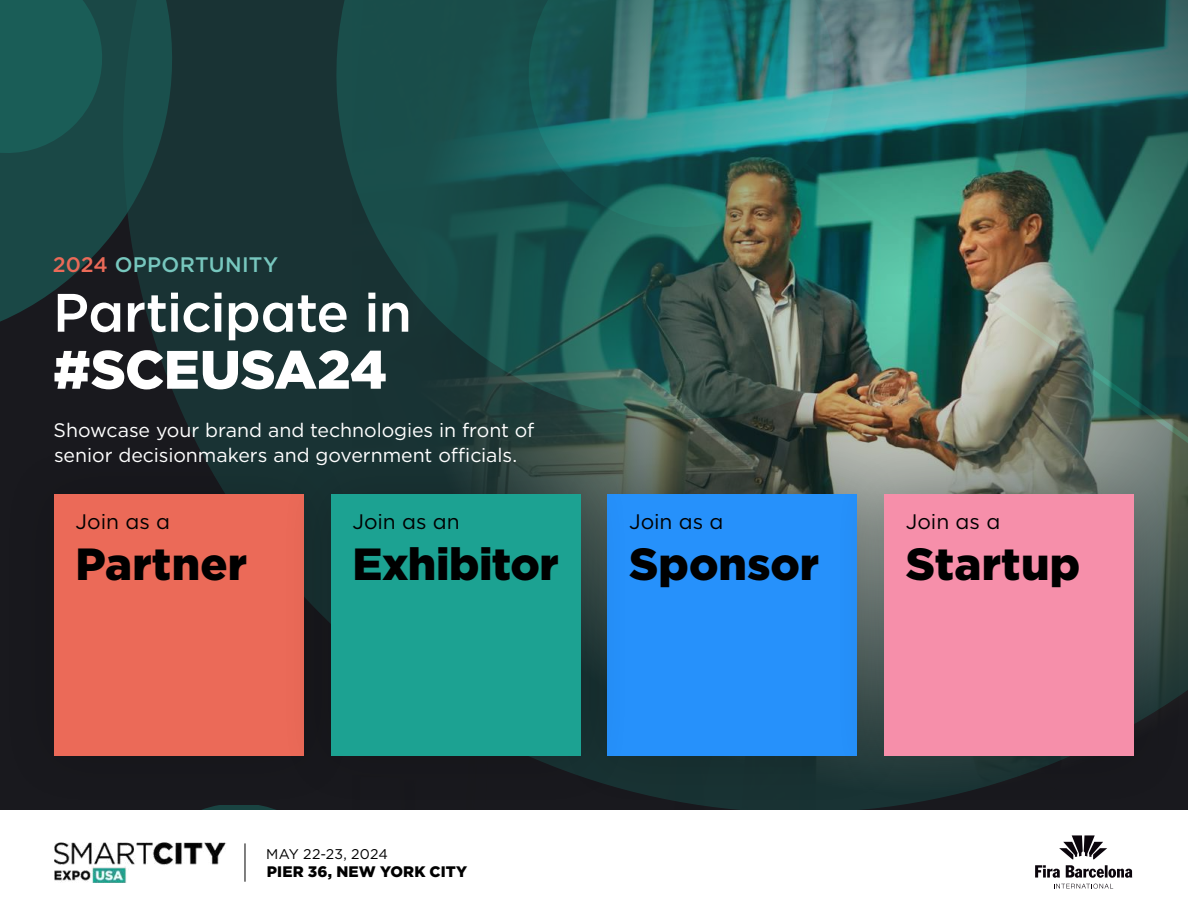
<style>
.page{position:relative;width:1188px;height:918px;background:#fff}
.page>*{position:absolute;margin:0;border:0;box-sizing:border-box;transform-origin:0 0}
.t1{font:500 54px "Gotham";letter-spacing:-.02em;color:#fff}
.t2{font:900 54px "Gotham";letter-spacing:-.01em;color:#fff}
.t3{font:900 45px "Gotham";color:#000}
.t4{font:21px "Gotham";letter-spacing:.005em;color:#000}
.t5{font:500 21px "Gotham";letter-spacing:.01em;color:#77c7be}
.t6{font:19.5px/25.3px "Gotham";letter-spacing:-.005em;color:#fff}
.t7{font:900 15.3px "Gotham";letter-spacing:.01em;color:#000}
.t8{font:14.1px "Gotham";letter-spacing:.015em;color:#000}
.s1{color:#eb6a58}
</style>
<div class="page">
<svg style="left:0;top:163px;width:53px;height:212px;background:#193939"></svg>
<svg style="left:53px;top:0;width:299px;height:810px;background:#193233"></svg>
<svg style="left:0;top:0;width:112px;height:163px;background:#1a5752"></svg>
<img style="left:352px;top:0;width:836px;height:810px">
<div style="left:555px;top:442px;width:355px;height:367px;background:#000;opacity:.19"></div>
<div style="left:608px;top:495px;width:249px;height:261px;background:#2691fb"></div>
<div style="left:831px;top:442px;width:356px;height:367px;background:#000;opacity:.19"></div>
<div style="left:884px;top:495px;width:250px;height:261px;background:#f68faa"></div>
<div style="left:1px;top:442px;width:356px;height:367px;background:#000;opacity:.19"></div>
<div style="left:54px;top:495px;width:250px;height:261px;background:#eb6a58"></div>
<div style="left:278px;top:442px;width:355px;height:367px;background:#000;opacity:.19"></div>
<div style="left:331px;top:495px;width:249px;height:261px;background:#1ca292"></div>
<hr style="left:245px;top:843px;width:1px;height:39px;background:#000">
<svg style="left:1035px;top:835px;width:97px;height:43px"></svg>
<svg style="left:1054px;top:884px;width:59px;height:5px"></svg>
<img style="left:54px;top:842px;width:172px;height:41px">
<p class="t5" style="left:53px;top:251px;width:227px"><span class="s1">2024</span> OPPORTUNITY</p>
<h1 class="t1" style="left:53px;top:277px;width:361px">Participate in</h1>
<h1 class="t2" style="left:53px;top:338px;width:336px">#SCEUSA24</h1>
<p class="t6" style="left:54px;top:417px;width:482px">Showcase your brand and technologies in front of senior decisionmakers and government officials.</p>
<p class="t4" style="left:76px;top:508px;width:96px">Join as a</p>
<h2 class="t3" style="left:76px;top:538px;width:173px">Partner</h2>
<p class="t4" style="left:352px;top:508px;width:109px">Join as an</p>
<h2 class="t3" style="left:352px;top:538px;width:208px">Exhibitor</h2>
<p class="t4" style="left:629px;top:508px;width:96px">Join as a</p>
<h2 class="t3" style="left:629px;top:538px;width:192px">Sponsor</h2>
<p class="t4" style="left:906px;top:508px;width:96px">Join as a</p>
<h2 class="t3" style="left:906px;top:538px;width:176px">Startup</h2>
<p class="t8" style="left:266px;top:845px;width:123px">MAY 22-23, 2024</p>
<p class="t7" style="left:267px;top:863px;width:202px">PIER 36, NEW YORK CITY</p>
</div>
